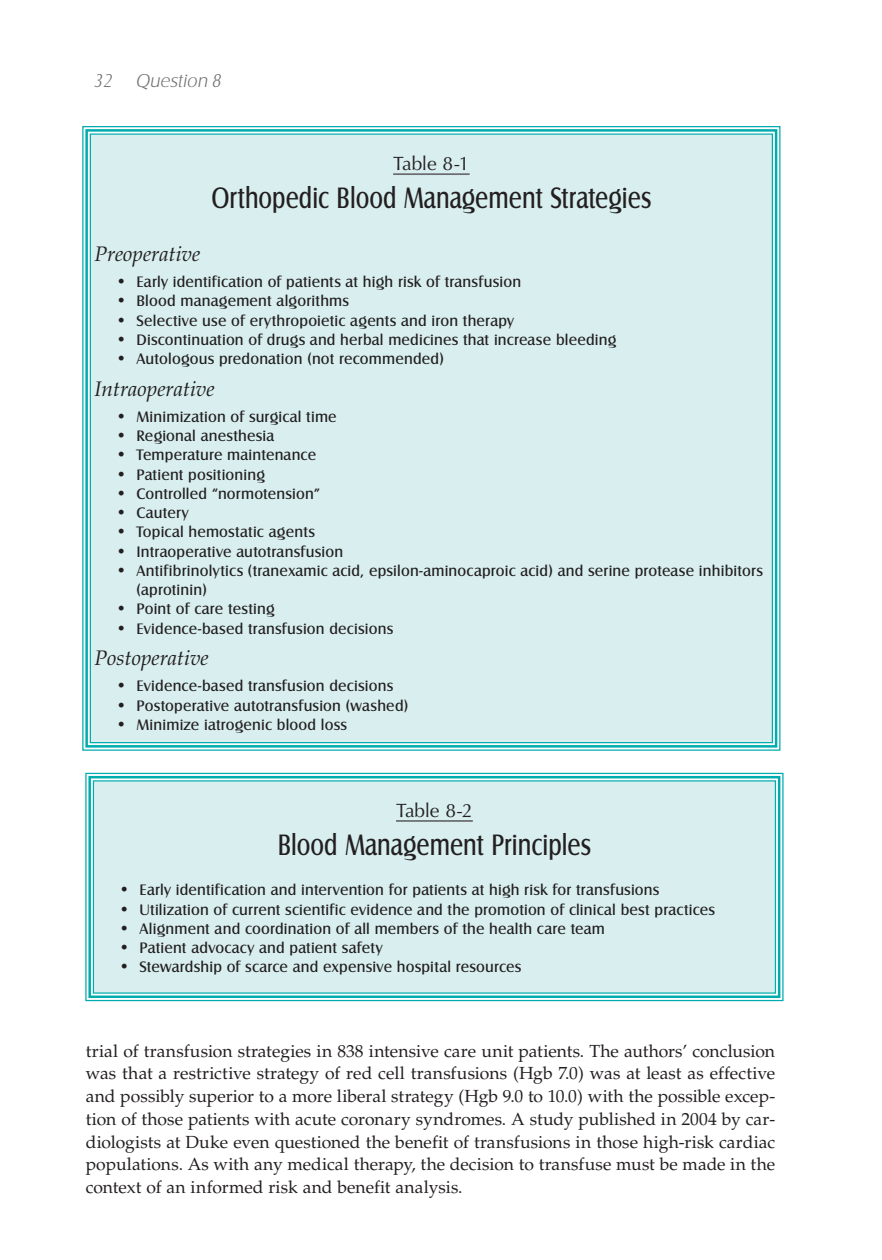
<style>
.page{position:relative;width:882px;height:1260px;background:#fff}
.page>*{position:absolute;margin:0;border:0;box-sizing:border-box;transform-origin:0 0}
.table_title{font:30.62px "Castle T";color:#231f20;scale:.8 1}
.table_head1{font:italic 21px "Palatino";color:#231f20}
.table_number{font:19.25px "Optima";letter-spacing:-.02em;color:#231f20}
.runninghead_left{font:19.25px "Castle Lt Ial";color:#6c6d70}
.t1{font:17.5px/22.8px "Palatino";color:#231f20;text-align:justify}
.t2{font:17.5px/19.2px "Castle T";color:#231f20;text-align:justify}
.table_bulleted_list{font:15.75px/19.2px "Castle T";letter-spacing:.01em;color:#231f20}
</style>
<div class="page">
<div style="left:82px;top:126px;width:699px;height:625px;background:#d8eeef"></div>
<div style="left:85px;top:129px;width:692px;height:619px;border:3px solid #00acad"></div>
<div style="left:85px;top:772px;width:699px;height:230px;background:#d8eeef"></div>
<div style="left:88px;top:776px;width:692px;height:222px;border:3px solid #00acad"></div>
<p class="runninghead_left" style="left:94px;top:69px;width:129px">32 Question 8</p>
<p class="table_number" style="left:393px;top:152px;width:78px">Table 8-1</p>
<p class="table_title" style="left:211px;top:181px;width:551px">Orthopedic Blood Management Strategies</p>
<p class="table_head1" style="left:94px;top:242px;width:107px">Preoperative</p>
<p class="table_bulleted_list" style="left:136px;top:272px;width:386px">Early identification of patients at high risk of transfusion</p>
<p class="table_bulleted_list" style="left:136px;top:291px;width:214px">Blood management algorithms</p>
<p class="table_bulleted_list" style="left:136px;top:310px;width:379px">Selective use of erythropoietic agents and iron therapy</p>
<p class="table_bulleted_list" style="left:136px;top:330px;width:481px">Discontinuation of drugs and herbal medicines that increase bleeding</p>
<p class="table_bulleted_list" style="left:136px;top:349px;width:309px">Autologous predonation (not recommended)</p>
<p class="table_head1" style="left:94px;top:376px;width:122px">Intraoperative</p>
<p class="table_bulleted_list" style="left:136px;top:407px;width:202px">Minimization of surgical time</p>
<p class="table_bulleted_list" style="left:136px;top:426px;width:139px">Regional anesthesia</p>
<p class="table_bulleted_list" style="left:136px;top:445px;width:181px">Temperature maintenance</p>
<p class="table_bulleted_list" style="left:136px;top:464px;width:130px">Patient positioning</p>
<p class="table_bulleted_list" style="left:136px;top:484px;width:185px">Controlled “normotension”</p>
<p class="table_bulleted_list" style="left:136px;top:503px;width:54px">Cautery</p>
<p class="table_bulleted_list" style="left:136px;top:522px;width:180px">Topical hemostatic agents</p>
<p class="table_bulleted_list" style="left:136px;top:541px;width:208px">Intraoperative autotransfusion</p>
<p class="table_bulleted_list" style="left:136px;top:561px;width:628px">Antifibrinolytics (tranexamic acid, epsilon-aminocaproic acid) and serine protease inhibitors (aprotinin)</p>
<p class="table_bulleted_list" style="left:136px;top:599px;width:140px">Point of care testing</p>
<p class="table_bulleted_list" style="left:136px;top:618px;width:258px">Evidence-based transfusion decisions</p>
<p class="table_head1" style="left:94px;top:646px;width:116px">Postoperative</p>
<p class="table_bulleted_list" style="left:136px;top:676px;width:258px">Evidence-based transfusion decisions</p>
<p class="table_bulleted_list" style="left:136px;top:695px;width:273px">Postoperative autotransfusion (washed)</p>
<p class="table_bulleted_list" style="left:136px;top:715px;width:212px">Minimize iatrogenic blood loss</p>
<p class="t2" style="left:116px;top:271px;width:13px">• • • • •</p>
<p class="t2" style="left:116px;top:406px;width:13px">• • • • • • • • •</p>
<p class="t2" style="left:116px;top:599px;width:13px">• •</p>
<p class="t2" style="left:116px;top:676px;width:13px">• • •</p>
<p class="t2" style="left:119px;top:880px;width:13px">• • • • •</p>
<p class="table_number" style="left:396px;top:799px;width:78px">Table 8-2</p>
<p class="table_title" style="left:278px;top:828px;width:393px">Blood Management Principles</p>
<p class="table_bulleted_list" style="left:140px;top:880px;width:521px">Early identification and intervention for patients at high risk for transfusions</p>
<p class="table_bulleted_list" style="left:140px;top:900px;width:577px">Utilization of current scientific evidence and the promotion of clinical best practices</p>
<p class="table_bulleted_list" style="left:140px;top:919px;width:467px">Alignment and coordination of all members of the health care team</p>
<p class="table_bulleted_list" style="left:140px;top:938px;width:245px">Patient advocacy and patient safety</p>
<p class="table_bulleted_list" style="left:140px;top:957px;width:383px">Stewardship of scarce and expensive hospital resources</p>
<p class="t1" style="left:86px;top:1040px;width:691px">trial of transfusion strategies in 838 intensive care unit patients. The authors’ conclusion was that a restrictive strategy of red cell transfusions (Hgb 7.0) was at least as effective and possibly superior to a more liberal strategy (Hgb 9.0 to 10.0) with the possible excep&shy;tion of those patients with acute coronary syndromes. A study published in 2004 by car&shy;diologists at Duke even questioned the benefit of transfusions in those high-risk cardiac populations. As with any medical therapy, the decision to transfuse must be made in the context of an informed risk and benefit analysis.</p>
</div>
